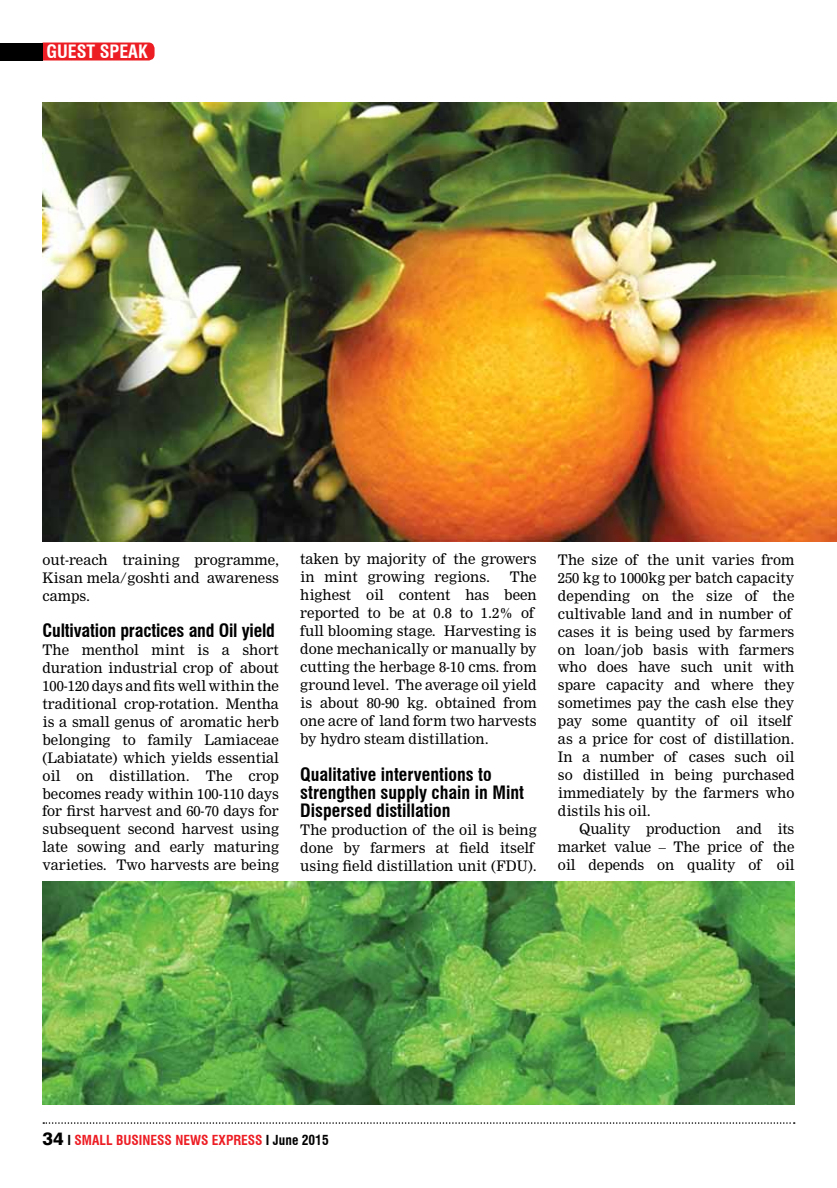
<style>
.page{position:relative;width:837px;height:1188px;background:#fff}
.page>*{position:absolute;margin:0;border:0;box-sizing:border-box;transform-origin:0 0}
.t1{font:700 condensed 18px/18px "Swiss 721 BT";color:#000}
.t2{font:700 condensed 18px "Swiss 721 BT";color:#fff}
.t3{font:14.25px/18px "Nimrod";color:#000}
.t4{font:700 condensed 13.5px "Swiss 721 BT";color:#ed1d24}
.s1{font-weight:800;font-stretch:normal;font-size:18px;color:#000}
.s2{color:#000}
</style>
<div class="page">
<div style="left:43px;top:43px;width:112px;height:18px;background:#ed1d24"></div>
<svg style="left:43px;top:1122px;width:752px;height:2px"></svg>
<div style="left:0;top:43px;width:43px;height:18px;background:#000"></div>
<img style="left:43px;top:102px;width:794px;height:440px">
<img style="left:43px;top:881px;width:751px;height:224px">
<p class="t2" style="left:46px;top:41px;width:103px">Guest Speak</p>
<p class="t3" style="left:43px;top:550px;width:238px;text-align:justify">out-reach training programme, Kisan mela/goshti and awareness camps.</p>
<p class="t1" style="left:43px;top:621px;width:234px">Cultivation practices and Oil yield</p>
<p class="t3" style="left:43px;top:640px;width:238px;text-align:justify">The menthol mint is a short duration industrial crop of about 100-120 days and fits well within the traditional crop-rotation. Mentha is a small genus of aromatic herb belonging to family Lamiaceae (Labiatate) which yields essential oil on distillation. The crop becomes ready within 100-110 days for first harvest and 60-70 days for subsequent second harvest using late sowing and early maturing varieties. Two harvests are being</p>
<p class="t3" style="left:300px;top:550px;width:238px">taken by majority of the growers in mint growing regions.</p>
<p class="t3" style="left:300px;top:568px;width:238px;text-indent:210px">The highest oil content has been reported to be at 0.8 to 1.2% of full blooming stage. Harvesting is done mechanically or manually by cutting the herbage 8-10 cms. from ground level. The average oil yield is about 80-90 kg. obtained from one acre of land form two harvests by hydro steam distillation.</p>
<p class="t1" style="left:300px;top:765px;width:225px">Qualitative interventions to strengthen supply chain in Mint<br>Dispersed distillation</p>
<p class="t3" style="left:300px;top:820px;width:238px">The production of the oil is being done by farmers at field itself using field distillation unit (FDU).</p>
<p class="t3" style="left:558px;top:550px;width:238px">The size of the unit varies from<br>250 kg to 1000kg per batch capacity depending on the size of the cultivable land and in number of cases it is being used by farmers on loan/job basis with farmers who does have such unit with spare capacity and where they sometimes pay the cash else they pay some quantity of oil itself as a price for cost of distillation.<br>In a number of cases such oil so distilled in being purchased immediately by the farmers who distils his oil.</p>
<p class="t3" style="left:558px;top:820px;width:238px;text-align:justify;text-indent:21px">Quality production and its market value – The price of the oil depends on quality of oil</p>
<p class="t4" style="left:43px;top:1132px;width:288px"><span class="s1">34</span> <span class="s2">I</span> Small Busi ness news express <span class="s2">I June 2015</span></p>
</div>
